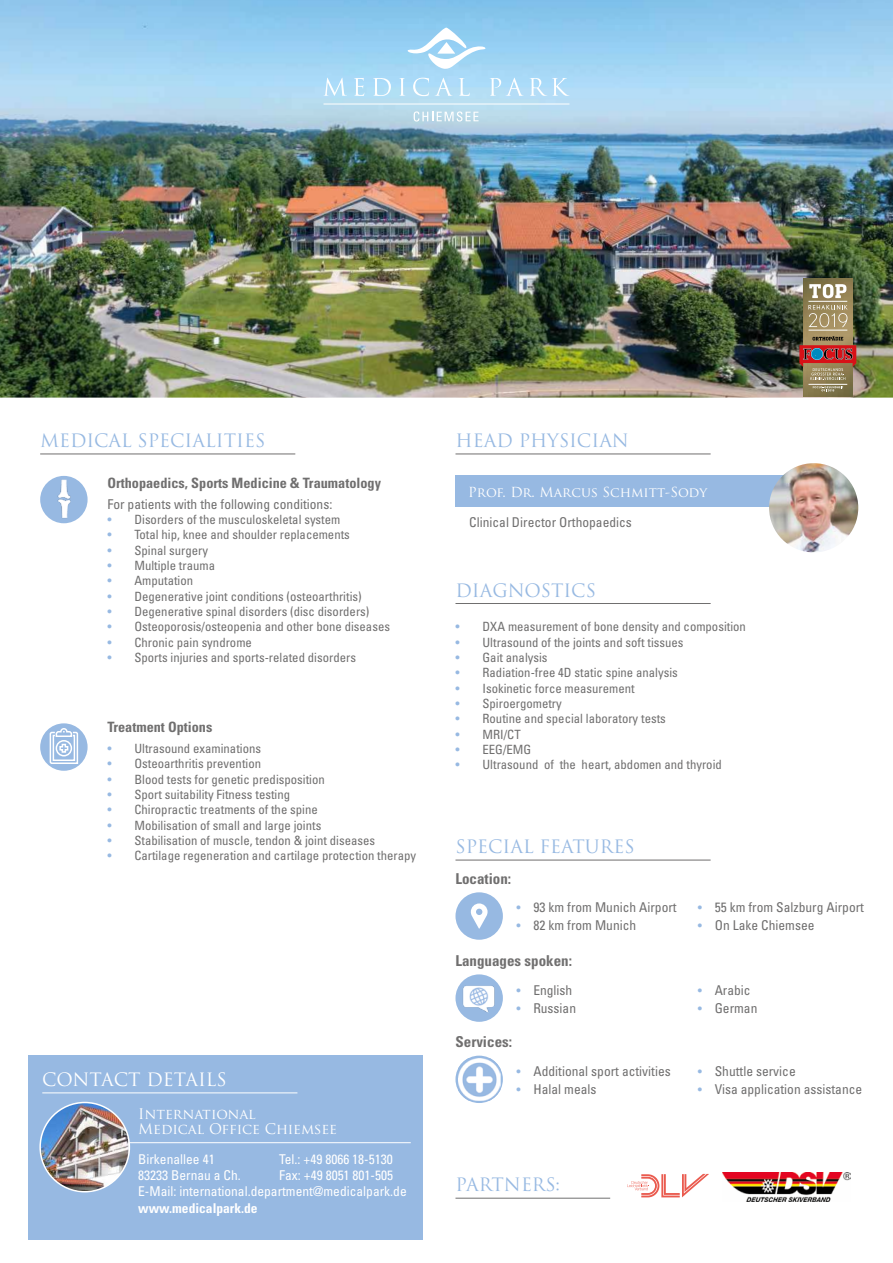
<style>
.page{position:relative;width:893px;height:1263px;background:#fff}
.page>*{position:absolute;margin:0;border:0;box-sizing:border-box;transform-origin:0 0}
.t1{font:18px "Trajan Pro";color:#97b9e2}
.t2{font:18px "Trajan Pro";letter-spacing:-.005em;color:#fff}
.t3{font:700 condensed 15px "Univers";color:#706f6f}
.t4{font:700 condensed 14.25px "Univers";color:#706f6f}
.t5{font:14.25px/15px "Trajan Pro";color:#fff}
.t6{font:condensed 13.5px "Univers";color:#706f6f}
.t7{font:condensed 13.5px/16.2px "Univers";color:#fff}
.t8{font:13.5px "Trajan Pro";color:#fff}
.t9{font:700 condensed 13.5px "Univers";color:#fff}
.t10{font:condensed 12.75px "Univers";color:#706f6f}
.s1{color:#97b9e2}
.s2{font-size:12.75px;color:#97b9e2}
</style>
<div class="page">
<hr style="left:40px;top:454px;width:255px;height:1px;background:#706f6f">
<img style="left:40px;top:476px;width:48px;height:47px">
<hr style="left:455px;top:603px;width:256px;height:1px;background:#706f6f">
<div style="left:28px;top:1054px;width:395px;height:185px;background:#97b9e2"></div>
<hr style="left:42px;top:1092px;width:255px;height:1px;background:#fff">
<hr style="left:122px;top:1142px;width:289px;height:1px;background:#fff">
<img style="left:40px;top:1102px;width:89px;height:90px;border-radius:45px">
<div style="left:39px;top:1102px;width:91px;height:90px;border:2px solid #fff;border-radius:50%"></div>
<hr style="left:455px;top:1198px;width:155px;height:1px;background:#706f6f">
<img style="left:0;top:0;width:893px;height:398px">
<svg style="left:414px;top:111px;width:65px;height:11px"></svg>
<svg style="left:406px;top:28px;width:80px;height:42px"></svg>
<hr style="left:323px;top:104px;width:246px;height:1px;background:#fff">
<svg style="left:323px;top:78px;width:24px;height:18px"></svg>
<svg style="left:354px;top:78px;width:10px;height:18px"></svg>
<svg style="left:373px;top:78px;width:18px;height:18px"></svg>
<svg style="left:399px;top:78px;width:6px;height:18px"></svg>
<svg style="left:413px;top:78px;width:16px;height:18px"></svg>
<svg style="left:435px;top:78px;width:18px;height:18px"></svg>
<svg style="left:459px;top:78px;width:11px;height:18px"></svg>
<svg style="left:490px;top:78px;width:34px;height:18px"></svg>
<svg style="left:530px;top:78px;width:39px;height:18px"></svg>
<hr style="left:455px;top:454px;width:256px;height:1px;background:#706f6f">
<div style="left:456px;top:476px;width:383px;height:31px;background:#97b9e2"></div>
<img style="left:769px;top:463px;width:89px;height:89px;border-radius:45px">
<svg style="left:627px;top:1174px;width:81px;height:23px"></svg>
<img style="left:723px;top:1172px;width:127px;height:29px">
<div style="left:40px;top:723px;width:48px;height:48px;background:#97b9e2;border-radius:50%"></div>
<svg style="left:49px;top:727px;width:30px;height:37px"></svg>
<img style="left:803px;top:278px;width:50px;height:119px">
<hr style="left:809px;top:330px;width:38px;height:1px;background:#fff">
<svg style="left:808px;top:305px;width:39px;height:22px"></svg>
<hr style="left:808px;top:301px;width:39px;height:1px;background:#fff">
<svg style="left:809px;top:284px;width:37px;height:14px"></svg>
<svg style="left:799px;top:336px;width:57px;height:44px;background:#9c624f"></svg>
<hr style="left:808px;top:384px;width:39px;height:1px;background:#fff">
<svg style="left:813px;top:386px;width:30px;height:6px"></svg>
<hr style="left:455px;top:860px;width:256px;height:1px;background:#706f6f">
<img style="left:455px;top:975px;width:48px;height:47px">
<svg style="left:455px;top:1056px;width:48px;height:47px"></svg>
<img style="left:458px;top:1058px;width:43px;height:43px">
<div style="left:455px;top:892px;width:48px;height:48px;background:#97b9e2;border-radius:50%"></div>
<svg style="left:471px;top:903px;width:17px;height:25px"></svg>
<h1 class="t1" style="left:40px;top:429px;width:227px">MEDICAL SPECIALITIES</h1>
<p class="t4" style="left:107px;top:474px;width:275px">Orthopaedics, Sports Medicine &amp; Traumatology</p>
<p class="t6" style="left:107px;top:495px;width:226px">For patients with the following conditions:</p>
<p class="t10" style="left:107px;top:511px;width:235px"><span class="s1">•</span> Disorders of the musculoskeletal system</p>
<p class="t10" style="left:107px;top:527px;width:244px"><span class="s1">•</span> Total hip, knee and shoulder replacements</p>
<p class="t10" style="left:107px;top:542px;width:102px"><span class="s1">•</span> Spinal surgery</p>
<p class="t10" style="left:107px;top:557px;width:109px"><span class="s1">•</span> Multiple trauma</p>
<p class="t10" style="left:107px;top:573px;width:87px"><span class="s1">•</span> Amputation</p>
<p class="t10" style="left:107px;top:588px;width:256px"><span class="s1">•</span> Degenerative joint conditions (osteoarthritis)</p>
<p class="t10" style="left:107px;top:603px;width:264px"><span class="s1">•</span> Degenerative spinal disorders (disc disorders)</p>
<p class="t10" style="left:107px;top:619px;width:284px"><span class="s1">•</span> Osteoporosis/osteopenia and other bone diseases</p>
<p class="t10" style="left:107px;top:634px;width:146px"><span class="s1">•</span> Chronic pain syndrome</p>
<p class="t10" style="left:107px;top:649px;width:250px"><span class="s1">•</span> Sports injuries and sports-related disorders</p>
<p class="t4" style="left:107px;top:718px;width:107px">Treatment Options</p>
<p class="t10" style="left:107px;top:740px;width:155px"><span class="s1">•</span> Ultrasound examinations</p>
<p class="t10" style="left:107px;top:756px;width:155px"><span class="s1">•</span> Osteoarthritis prevention</p>
<p class="t10" style="left:107px;top:771px;width:219px"><span class="s1">•</span> Blood tests for genetic predisposition</p>
<p class="t10" style="left:107px;top:786px;width:184px"><span class="s1">•</span> Sport suitability Fitness testing</p>
<p class="t10" style="left:107px;top:802px;width:212px"><span class="s1">•</span> Chiropractic treatments of the spine</p>
<p class="t10" style="left:107px;top:817px;width:215px"><span class="s1">•</span> Mobilisation of small and large joints</p>
<p class="t10" style="left:107px;top:832px;width:269px"><span class="s1">•</span> Stabilisation of muscle, tendon &amp; joint diseases</p>
<p class="t10" style="left:107px;top:848px;width:310px"><span class="s1">•</span> Cartilage regeneration and cartilage protection therapy</p>
<h1 class="t2" style="left:42px;top:1068px;width:186px">CONTACT DETAILS</h1>
<p class="t5" style="left:138px;top:1106px;width:200px">International<br>Medical Office Chiemsee</p>
<p class="t7" style="left:138px;top:1151px;width:78px">Birkenallee 41</p>
<p class="t7" style="left:279px;top:1151px;width:115px">Tel.: +49 8066 18-5130</p>
<p class="t7" style="left:138px;top:1167px;width:104px">83233 Bernau a Ch.</p>
<p class="t7" style="left:138px;top:1167px;width:270px;text-indent:141px">Fax: +49 8051 801-505<br>E-Mail: international.department@medicalpark.de</p>
<p class="t9" style="left:138px;top:1199px;width:121px">www.medicalpark.de</p>
<h1 class="t1" style="left:455px;top:429px;width:175px">HEAD PHYSICIAN</h1>
<p class="t8" style="left:468px;top:483px;width:241px">Prof. Dr. Marcus Schmitt-Sody</p>
<p class="t6" style="left:469px;top:513px;width:164px">Clinical Director Orthopaedics</p>
<h1 class="t1" style="left:455px;top:579px;width:142px">DIAGNOSTICS</h1>
<p class="t10" style="left:455px;top:619px;width:292px"><span class="s1">•</span> DXA measurement of bone density and composition</p>
<p class="t10" style="left:455px;top:634px;width:230px"><span class="s1">•</span> Ultrasound of the joints and soft tissues</p>
<p class="t10" style="left:455px;top:649px;width:94px"><span class="s1">•</span> Gait analysis</p>
<p class="t10" style="left:455px;top:665px;width:224px"><span class="s1">•</span> Radiation-free 4D static spine analysis</p>
<p class="t10" style="left:455px;top:680px;width:181px"><span class="s1">•</span> Isokinetic force measurement</p>
<p class="t10" style="left:455px;top:695px;width:108px"><span class="s1">•</span> Spiroergometry</p>
<p class="t10" style="left:455px;top:711px;width:212px"><span class="s1">•</span> Routine and special laboratory tests</p>
<p class="t10" style="left:455px;top:726px;width:67px"><span class="s1">•</span> MRI/CT</p>
<p class="t10" style="left:455px;top:741px;width:77px"><span class="s1">•</span> EEG/EMG</p>
<p class="t10" style="left:455px;top:756px;width:268px"><span class="s1">•</span> Ultrasound of the heart, abdomen and thyroid</p>
<h1 class="t1" style="left:455px;top:835px;width:181px">SPECIAL FEATURES</h1>
<p class="t3" style="left:455px;top:870px;width:57px">Location:</p>
<p class="t6" style="left:516px;top:899px;width:162px"><span class="s2">•</span> 93 km from Munich Airport</p>
<p class="t6" style="left:516px;top:917px;width:121px"><span class="s2">•</span> 82 km from Munich</p>
<p class="t3" style="left:455px;top:951px;width:118px">Languages spoken:</p>
<p class="t6" style="left:516px;top:981px;width:57px"><span class="s2">•</span> English</p>
<p class="t6" style="left:516px;top:999px;width:61px"><span class="s2">•</span> Russian</p>
<p class="t3" style="left:455px;top:1033px;width:58px">Services:</p>
<p class="t6" style="left:516px;top:1062px;width:156px"><span class="s2">•</span> Additional sport activities</p>
<p class="t6" style="left:516px;top:1080px;width:81px"><span class="s2">•</span> Halal meals</p>
<p class="t6" style="left:698px;top:899px;width:168px"><span class="s2">•</span> 55 km from Salzburg Airport</p>
<p class="t6" style="left:698px;top:917px;width:118px"><span class="s2">•</span> On Lake Chiemsee</p>
<p class="t6" style="left:698px;top:981px;width:54px"><span class="s2">•</span> Arabic</p>
<p class="t6" style="left:698px;top:999px;width:61px"><span class="s2">•</span> German</p>
<p class="t6" style="left:698px;top:1062px;width:99px"><span class="s2">•</span> Shuttle service</p>
<p class="t6" style="left:698px;top:1080px;width:166px"><span class="s2">•</span> Visa application assistance</p>
<h1 class="t1" style="left:455px;top:1173px;width:106px">PARTNERS:</h1>
</div>
